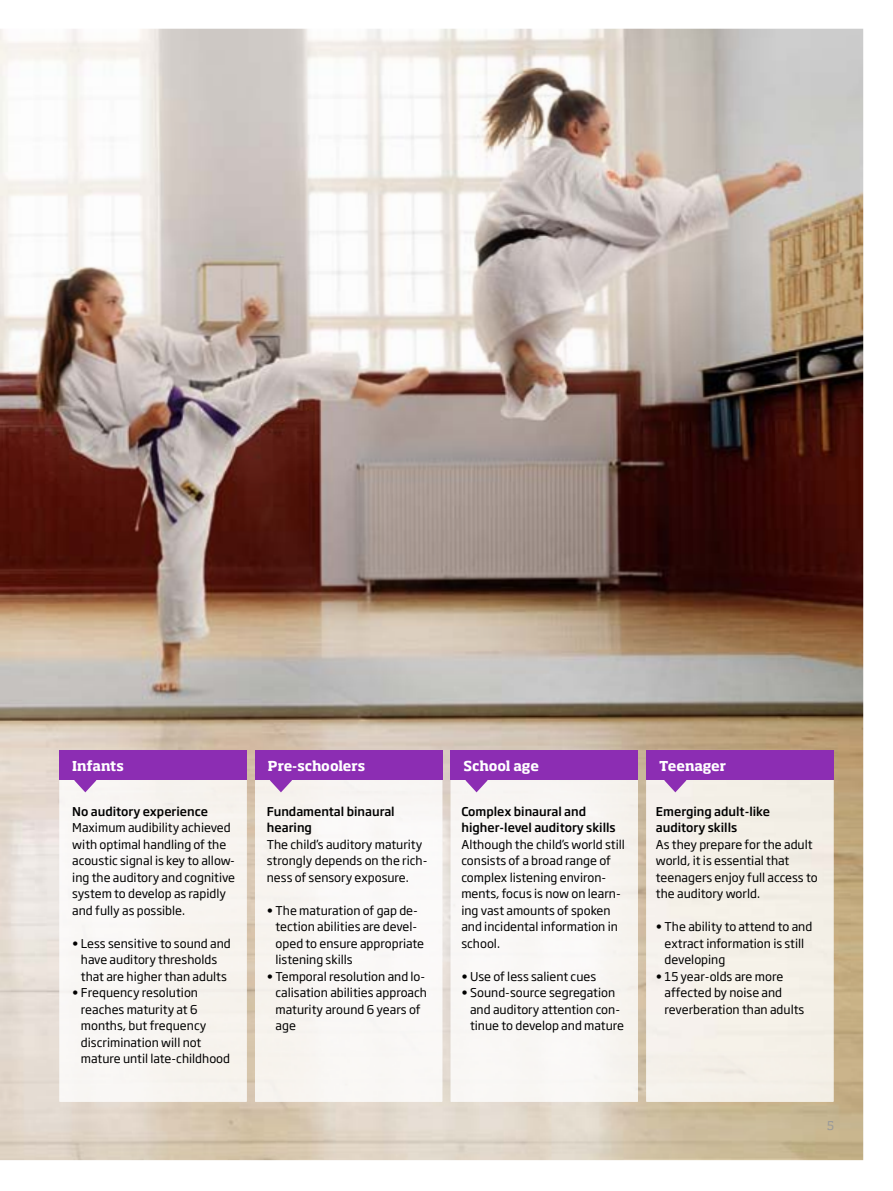
<style>
.page{position:relative;width:893px;height:1191px;background:#fff}
.page>*{position:absolute;margin:0;border:0;box-sizing:border-box;transform-origin:0 0}
.t1{font:700 13.5px "Soho Pro";letter-spacing:-.005em;color:#fff}
.t2{font:12px/16.5px "Soho Gothic Pro";color:#000}
.t3{font:500 12px/16.5px "Soho Gothic Pro";color:#000}
.t4{font:12px "Soho Pro";color:#989999}
</style>
<div class="page">
<img style="left:0;top:29px;width:863px;height:1131px">
<div style="left:60px;top:780px;width:187px;height:321px;background:#f8f5f2"></div>
<div style="left:255px;top:780px;width:187px;height:321px;background:#f9f7f5"></div>
<div style="left:451px;top:780px;width:187px;height:321px;background:#f9f7f5"></div>
<div style="left:646px;top:780px;width:187px;height:321px;background:#f4f0e7"></div>
<svg style="left:74px;top:780px;width:22px;height:12px"></svg>
<svg style="left:270px;top:780px;width:22px;height:12px"></svg>
<svg style="left:465px;top:780px;width:23px;height:12px"></svg>
<svg style="left:664px;top:780px;width:22px;height:12px"></svg>
<div style="left:60px;top:750px;width:187px;height:30px;background:#8c2db3"></div>
<div style="left:255px;top:750px;width:187px;height:30px;background:#8c2db3"></div>
<div style="left:451px;top:750px;width:187px;height:30px;background:#8c2db3"></div>
<div style="left:646px;top:750px;width:187px;height:30px;background:#8c2db3"></div>
<p class="t1" style="left:72px;top:756px;width:53px">Infants</p>
<p class="t1" style="left:268px;top:756px;width:99px">Pre-schoolers</p>
<p class="t1" style="left:463px;top:756px;width:77px">School age</p>
<p class="t1" style="left:659px;top:756px;width:69px">Teenager</p>
<p class="t3" style="left:72px;top:802px;width:137px">No auditory experience</p>
<p class="t2" style="left:72px;top:819px;width:164px">Maximum audibility achieved with optimal handling of the acoustic signal is key to allow&shy;ing the auditory and cognitive system to develop as rapidly and fully as possible.</p>
<p class="t2" style="left:72px;top:934px;width:160px;text-align:center">• Less sensitive to sound and have auditory thresholds that are higher than adults</p>
<p class="t2" style="left:81px;top:984px;width:151px;text-indent:-9px">• Frequency resolution reaches maturity at 6 months, but frequency discrimination will not mature until late-childhood</p>
<p class="t3" style="left:267px;top:802px;width:129px">Fundamental binaural hearing</p>
<p class="t2" style="left:267px;top:835px;width:162px">The child’s auditory maturity strongly depends on the rich&shy;ness of sensory exposure.</p>
<p class="t2" style="left:276px;top:901px;width:150px;text-indent:-9px">• The maturation of gap de&shy;tection abilities are devel&shy;oped to ensure appropriate listening skills</p>
<p class="t2" style="left:276px;top:967px;width:153px;text-indent:-9px">• Temporal resolution and lo&shy;calisation abilities approach maturity around 6 years of age</p>
<p class="t3" style="left:461px;top:802px;width:156px">Complex binaural and higher-level auditory skills</p>
<p class="t2" style="left:461px;top:835px;width:165px">Although the child’s world still consists of a broad range of complex listening environ&shy;ments, focus is now on learn&shy;ing vast amounts of spoken and incidental information in school.</p>
<p class="t2" style="left:461px;top:967px;width:136px">• Use of less salient cues</p>
<p class="t2" style="left:470px;top:984px;width:156px;text-indent:-9px">• Sound-source segregation and auditory attention con&shy;tinue to develop and mature</p>
<p class="t3" style="left:656px;top:802px;width:116px">Emerging adult-like auditory skills</p>
<p class="t2" style="left:656px;top:835px;width:163px">As they prepare for the adult world, it is essential that teenagers enjoy full access to the auditory world.</p>
<p class="t2" style="left:665px;top:918px;width:149px;text-indent:-9px">• The ability to attend to and extract information is still developing</p>
<p class="t2" style="left:665px;top:967px;width:141px;text-indent:-9px">• 15 year-olds are more affected by noise and reverberation than adults</p>
<p class="t4" style="left:827px;top:1117px;width:9px">5</p>
</div>
